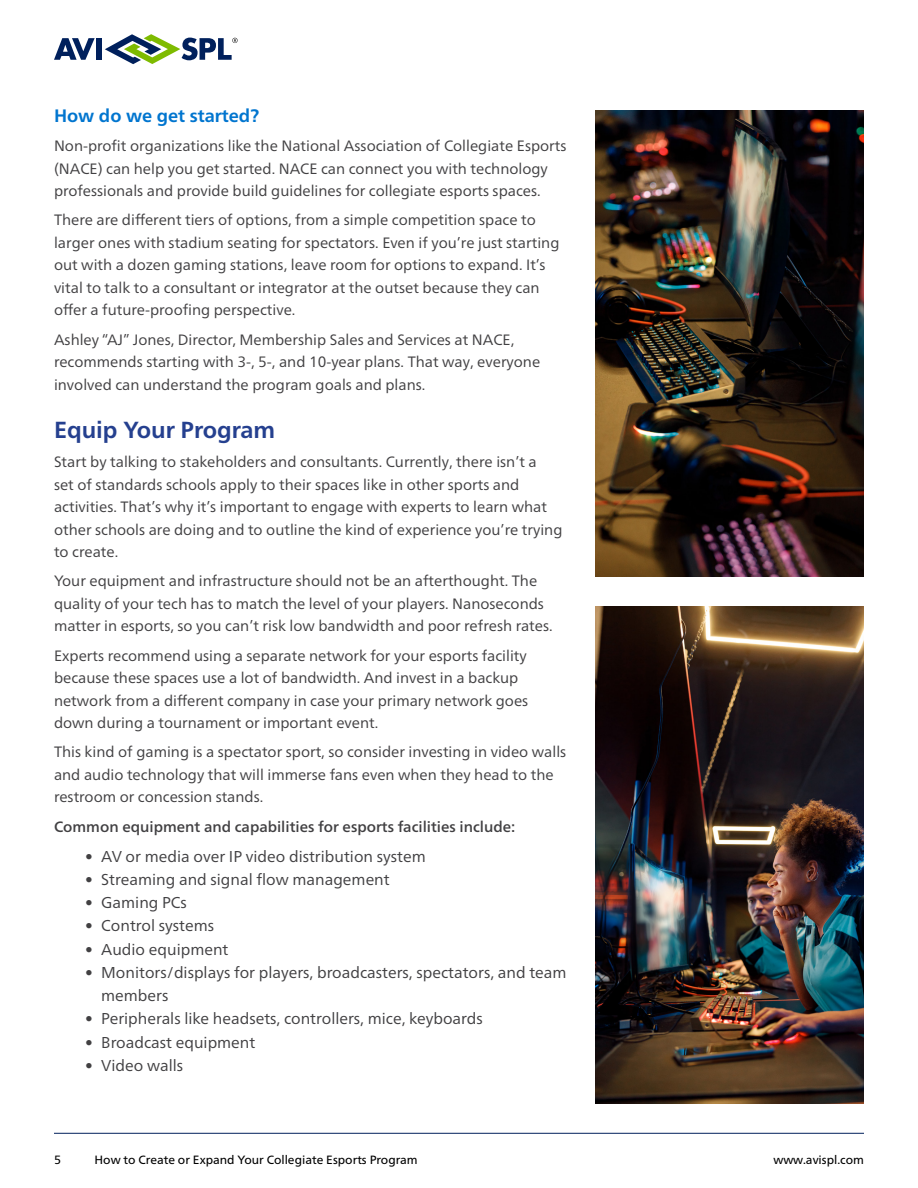
<style>
.page{position:relative;width:918px;height:1188px;background:#fff}
.page>*{position:absolute;margin:0;border:0;box-sizing:border-box;transform-origin:0 0}
.t1{font:700 23.25px "Frutiger Neue LT Pro";color:#25408f}
.t2{font:700 18px "Frutiger Neue LT Pro";color:#0075cf}
.t3{font:15.75px/23.2px "Frutiger Neue LT Pro";color:#414042}
.t4{font:15px/22.5px "Frutiger Neue LT Pro";color:#414042}
.t5{font:500 15px "Frutiger Neue LT Pro";color:#414042}
.t6{font:12px "Frutiger Neue LT Pro";color:#000}
</style>
<div class="page">
<svg style="left:54px;top:38px;width:41px;height:22px"></svg>
<div style="left:96px;top:38px;width:6px;height:22px;background:#00205c"></div>
<svg style="left:105px;top:34px;width:133px;height:30px"></svg>
<hr style="left:54px;top:1133px;width:810px;height:1px;background:#00205c">
<img style="left:595px;top:607px;width:269px;height:496px">
<img style="left:595px;top:110px;width:269px;height:466px">
<p class="t2" style="left:54px;top:105px;width:207px">How do we get started?</p>
<p class="t4" style="left:54px;top:135px;width:514px">Non-profit organizations like the National Association of Collegiate Esports (NACE) can help you get started. NACE can connect you with technology professionals and provide build guidelines for collegiate esports spaces.</p>
<p class="t4" style="left:54px;top:209px;width:507px">There are different tiers of options, from a simple competition space to larger ones with stadium seating for spectators. Even if you’re just starting out with a dozen gaming stations, leave room for options to expand. It’s vital to talk to a consultant or integrator at the outset because they can offer a future-proofing perspective.</p>
<p class="t4" style="left:54px;top:328px;width:488px">Ashley “AJ” Jones, Director, Membership Sales and Services at NACE, recommends starting with 3-, 5-, and 10-year plans. That way, everyone involved can understand the program goals and plans.</p>
<h1 class="t1" style="left:54px;top:416px;width:223px">Equip Your Program</h1>
<p class="t4" style="left:54px;top:450px;width:510px">Start by talking to stakeholders and consultants. Currently, there isn’t a<br>set of standards schools apply to their spaces like in other sports and activities. That’s why it’s important to engage with experts to learn what other schools are doing and to outline the kind of experience you’re trying to create.</p>
<p class="t4" style="left:54px;top:570px;width:500px">Your equipment and infrastructure should not be an afterthought. The quality of your tech has to match the level of your players. Nanoseconds matter in esports, so you can’t risk low bandwidth and poor refresh rates.</p>
<p class="t4" style="left:54px;top:644px;width:476px">Experts recommend using a separate network for your esports facility because these spaces use a lot of bandwidth. And invest in a backup network from a different company in case your primary network goes down during a tournament or important event.</p>
<p class="t4" style="left:54px;top:741px;width:514px">This kind of gaming is a spectator sport, so consider investing in video walls and audio technology that will immerse fans even when they head to the restroom or concession stands.</p>
<p class="t5" style="left:54px;top:817px;width:463px">Common equipment and capabilities for esports facilities include:</p>
<p class="t3" style="left:85px;top:844px;width:342px">• AV or media over IP video distribution system</p>
<p class="t3" style="left:85px;top:868px;width:306px">• Streaming and signal flow management</p>
<p class="t3" style="left:85px;top:891px;width:103px">• Gaming PCs</p>
<p class="t3" style="left:85px;top:914px;width:131px">• Control systems</p>
<p class="t3" style="left:85px;top:937px;width:145px">• Audio equipment</p>
<p class="t3" style="left:101px;top:961px;width:467px;text-indent:-16px">• Monitors/displays for players, broadcasters, spectators, and team members</p>
<p class="t3" style="left:85px;top:1007px;width:399px">• Peripherals like headsets, controllers, mice, keyboards</p>
<p class="t3" style="left:85px;top:1030px;width:172px">• Broadcast equipment</p>
<p class="t3" style="left:85px;top:1054px;width:100px">• Video walls</p>
<p class="t6" style="left:54px;top:1152px;width:8px">5</p>
<p class="t6" style="left:94px;top:1152px;width:325px">How to Create or Expand Your Collegiate Esports Program</p>
<p class="t6" style="left:773px;top:1152px;width:92px">www.avispl.com</p>
</div>
